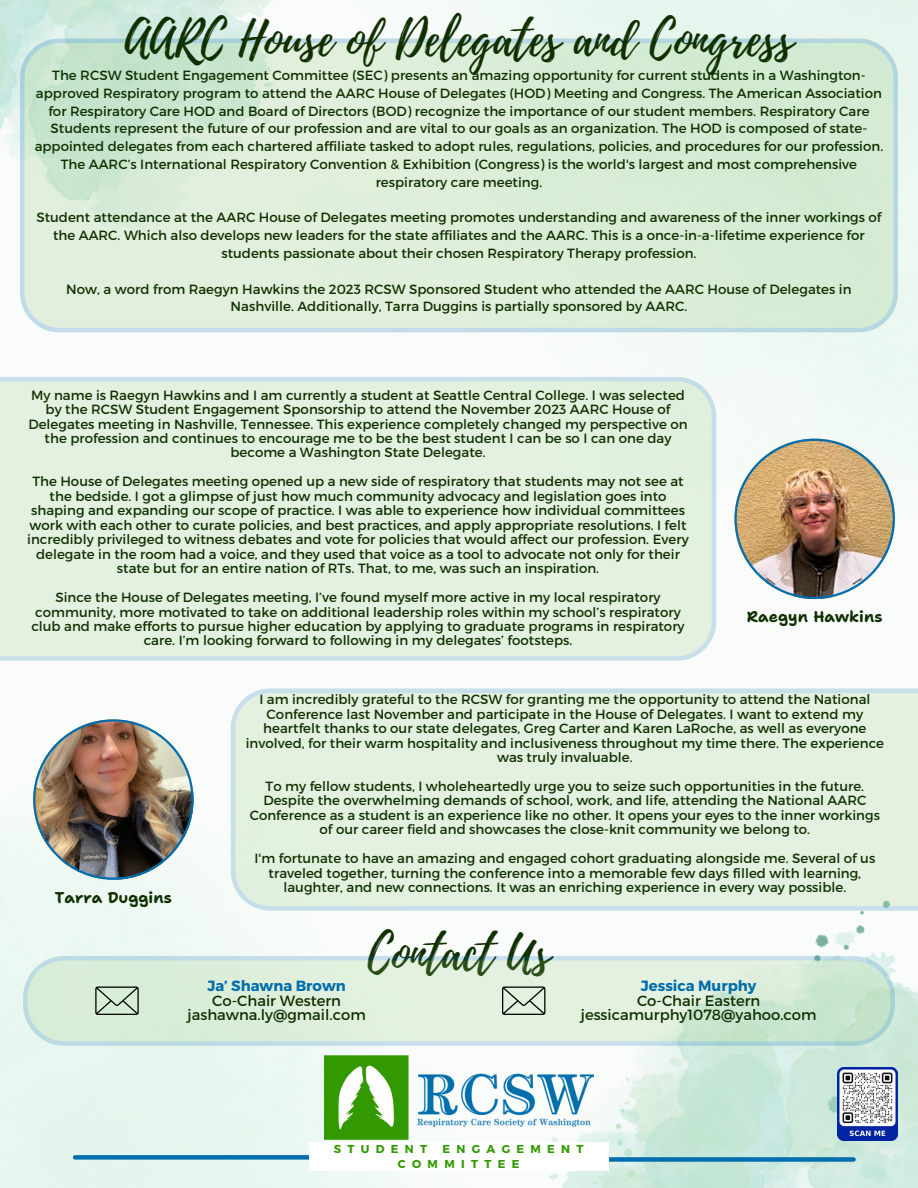
<style>
.page{position:relative;width:918px;height:1188px;background:#fff}
.page>*{position:absolute;margin:0;border:0;box-sizing:border-box;transform-origin:0 0}
.t1{font:48.3px "Playlist Script";color:#103001}
.t2{font:700 15.45px "Shantell Sans";color:#103001}
.t3{font:14.85px/14.4px "Montserrat";color:#103001;text-align:center}
.t4{font:13.35px/14.4px "Montserrat";color:#103001;text-align:center}
.t5{font:700 11.4px/15.5px "Montserrat";letter-spacing:.55em;color:#339902}
.s1{font-weight:700;color:#016ead}
</style>
<div class="page">
<img style="left:0;top:0;width:918px;height:1188px">
<img style="left:0;top:0;width:300px;height:239px">
<img style="left:546px;top:911px;width:372px;height:277px">
<div style="left:75px;top:1155px;width:417px;height:5px;background:#016ead"></div>
<div style="left:437px;top:1157px;width:417px;height:5px;background:#016ead"></div>
<div style="left:309px;top:1142px;width:300px;height:29px;background:#fff"></div>
<img style="left:324px;top:1053px;width:270px;height:88px">
<svg style="left:20px;top:39px;width:878px;height:293px;background:#d7ebd7"></svg>
<svg style="left:23px;top:956px;width:872px;height:90px;background:#d8ebdb"></svg>
<svg style="left:95px;top:987px;width:44px;height:28px"></svg>
<svg style="left:502px;top:987px;width:43px;height:28px"></svg>
<div style="left:0;top:377px;width:716px;height:283px;background:#e4f1e0"></div>
<div style="left:231px;top:689px;width:687px;height:221px;background:#e4f1e0"></div>
<img style="left:734px;top:439px;width:161px;height:160px">
<img style="left:33px;top:719px;width:161px;height:161px">
<img style="left:837px;top:1068px;width:61px;height:73px">
<p class="t1" style="left:125px;top:5px;width:670px">AARC House of Delegates and Congress</p>
<h2 class="t4" style="left:35px;top:66px;width:850px;line-height:17.9px">The RCSW Student Engagement Committee (SEC) presents an amazing opportunity for current students in a Washington&shy;approved Respiratory program to attend the AARC House of Delegates (HOD) Meeting and Congress. The American Association for Respiratory Care HOD and Board of Directors (BOD) recognize the importance of our student members. Respiratory Care Students represent the future of our profession and are vital to our goals as an organization. The HOD is composed of state&shy;appointed delegates from each chartered affiliate tasked to adopt rules, regulations, policies, and procedures for our profession.<br>The AARC’s International Respiratory Convention &amp; Exhibition (Congress) is the world's largest and most comprehensive respiratory care meeting.</h2>
<p class="t4" style="left:36px;top:208px;width:847px;line-height:17.9px">Student attendance at the AARC House of Delegates meeting promotes understanding and awareness of the inner workings of the AARC. Which also develops new leaders for the state affiliates and the AARC. This is a once-in-a-lifetime experience for students passionate about their chosen Respiratory Therapy profession.</p>
<p class="t4" style="left:66px;top:279px;width:787px;line-height:17.9px">Now, a word from Raegyn Hawkins the 2023 RCSW Sponsored Student who attended the AARC House of Delegates in<br>Nashville. Additionally, Tarra Duggins is partially sponsored by AARC.</p>
<p class="t4" style="left:28px;top:387px;width:661px">My name is Raegyn Hawkins and I am currently a student at Seattle Central College. I was selected by the RCSW Student Engagement Sponsorship to attend the November 2023 AARC House of Delegates meeting in Nashville, Tennessee. This experience completely changed my perspective on the profession and continues to encourage me to be the best student I can be so I can one day become a Washington State Delegate.</p>
<p class="t4" style="left:27px;top:474px;width:663px">The House of Delegates meeting opened up a new side of respiratory that students may not see at the bedside. I got a glimpse of just how much community advocacy and legislation goes into shaping and expanding our scope of practice. I was able to experience how individual committees work with each other to curate policies, and best practices, and apply appropriate resolutions. I felt incredibly privileged to witness debates and vote for policies that would affect our profession. Every delegate in the room had a voice, and they used that voice as a tool to advocate not only for their state but for an entire nation of RTs. That, to me, was such an inspiration.</p>
<h2 class="t4" style="left:31px;top:589px;width:655px">Since the House of Delegates meeting, I’ve found myself more active in my local respiratory community, more motivated to take on additional leadership roles within my school’s respiratory club and make efforts to pursue higher education by applying to graduate programs in respiratory care. I’m looking forward to following in my delegates’ footsteps.</h2>
<p class="t2" style="left:747px;top:607px;width:136px">Raegyn Hawkins</p>
<p class="t2" style="left:55px;top:887px;width:118px">Tarra Duggins</p>
<p class="t4" style="left:246px;top:692px;width:640px">I am incredibly grateful to the RCSW for granting me the opportunity to attend the National Conference last November and participate in the House of Delegates. I want to extend my heartfelt thanks to our state delegates, Greg Carter and Karen LaRoche, as well as everyone involved, for their warm hospitality and inclusiveness throughout my time there. The experience was truly invaluable.</p>
<p class="t4" style="left:250px;top:778px;width:632px">To my fellow students, I wholeheartedly urge you to seize such opportunities in the future.<br>Despite the overwhelming demands of school, work, and life, attending the National AARC Conference as a student is an experience like no other. It opens your eyes to the inner workings of our career field and showcases the close-knit community we belong to.</p>
<p class="t4" style="left:254px;top:851px;width:622px">I'm fortunate to have an amazing and engaged cohort graduating alongside me. Several of us traveled together, turning the conference into a memorable few days filled with learning, laughter, and new connections. It was an enriching experience in every way possible.</p>
<p class="t1" style="left:368px;top:919px;width:184px">Contact Us</p>
<h1 class="t3" style="left:188px;top:978px;width:180px"><span class="s1">Ja’ Shawna Brown<br></span>Co-Chair Western jashawna.ly@gmail.com</h1>
<p class="t3" style="left:581px;top:978px;width:237px"><span class="s1">Jessica Murphy<br></span>Co-Chair Eastern jessicamurphy1078@yahoo.com</p>
<p class="t5" style="left:334px;top:1141px;width:95px">STUDENT</p>
<p class="t5" style="left:398px;top:1141px;width:187px;text-indent:44px">ENGAGEMENT<br>COMMITTEE</p>
</div>
